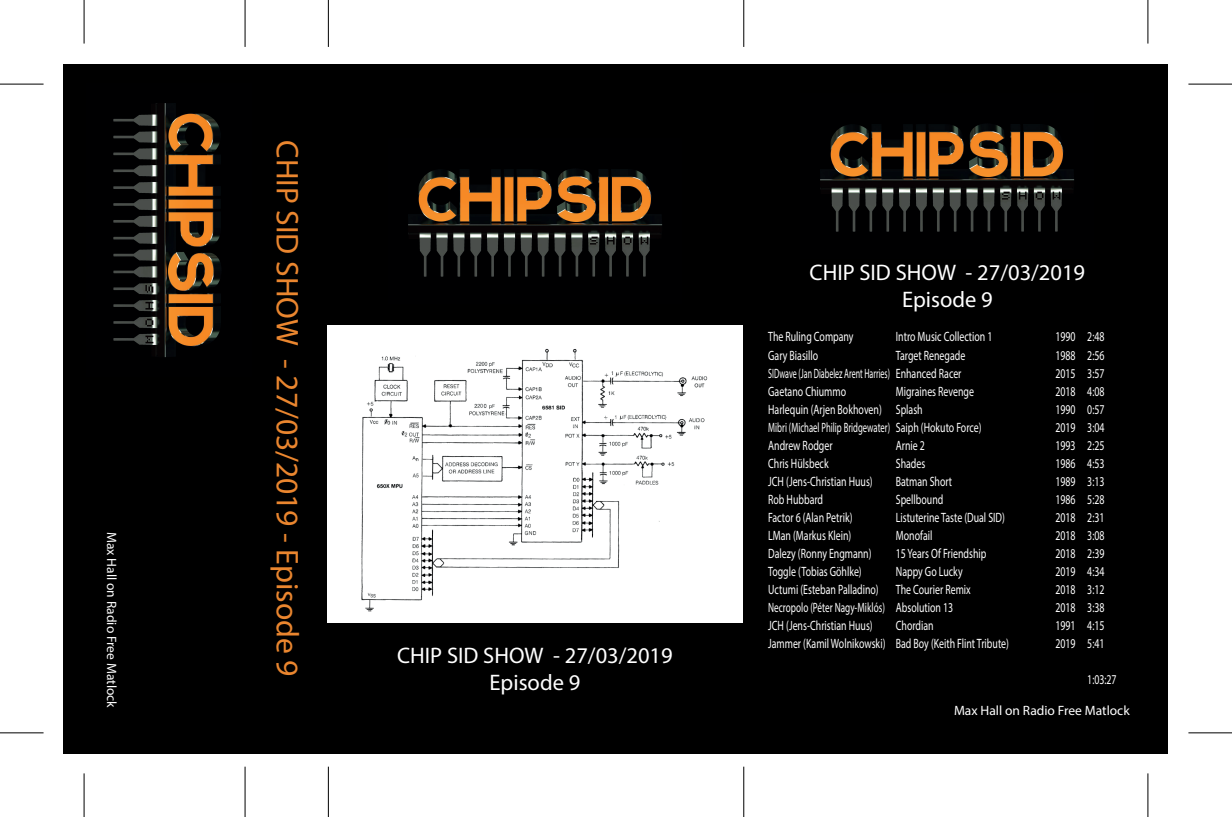
<style>
.page{position:relative;width:1232px;height:817px;background:#fff}
.page>*{position:absolute;margin:0;border:0;box-sizing:border-box;transform-origin:0 0}
.t1{font:31.5px "Myriad Pro";color:#ea862f}
.t2{font:22.5px/27px "Myriad Pro";color:#fff;text-align:center}
.t3{font:13.5px "Myriad Pro";color:#fff;scale:.73 1}
.t4{font:13.5px "Myriad Pro";color:#fff}
.t5{font:13.5px "Myriad Pro";color:#fff;scale:.64 1}
.t6{font:13.5px "Myriad Pro";color:#fff;scale:.59 1}
.t7{font:13.5px "Myriad Pro";color:#fff;scale:.68 1}
</style>
<div class="page">
<div style="left:64px;top:64px;width:1103px;height:688px;background:#000"></div>
<img style="left:113px;top:103px;width:108px;height:255px">
<img style="left:408px;top:169px;width:255px;height:108px">
<div style="left:327px;top:325px;width:415px;height:297px;background:#fff"></div>
<img style="left:361px;top:348px;width:347px;height:264px">
<img style="left:820px;top:124px;width:255px;height:108px">
<hr style="left:1147px;top:773px;width:1px;height:43px;background:#000">
<hr style="left:1188px;top:732px;width:43px;height:1px;background:#000">
<hr style="left:1188px;top:84px;width:43px;height:1px;background:#000">
<hr style="left:1147px;top:0;width:1px;height:44px;background:#000">
<hr style="left:84px;top:773px;width:1px;height:43px;background:#000">
<hr style="left:0;top:732px;width:44px;height:1px;background:#000">
<hr style="left:0;top:84px;width:44px;height:1px;background:#000">
<hr style="left:84px;top:0;width:1px;height:44px;background:#000">
<hr style="left:743px;top:766px;width:1px;height:50px;background:#000">
<hr style="left:743px;top:0;width:1px;height:47px;background:#000">
<hr style="left:328px;top:766px;width:1px;height:50px;background:#000">
<hr style="left:328px;top:0;width:1px;height:47px;background:#000">
<hr style="left:245px;top:766px;width:1px;height:50px;background:#000">
<hr style="left:245px;top:0;width:1px;height:47px;background:#000">
<p class="t4" style="left:120px;top:531px;width:177px;rotate:90deg">Max Hall on Radio Free Matlock</p>
<h1 class="t1" style="left:307px;top:140px;width:537px;rotate:90deg">CHIP SID SHOW - 27/03/2019 - Episode 9</h1>
<h2 class="t2" style="left:397px;top:641px;width:277px">CHIP SID SHOW - 27/03/2019<br>Episode 9</h2>
<h2 class="t2" style="left:809px;top:258px;width:277px">CHIP SID SHOW - 27/03/2019<br>Episode 9</h2>
<p class="t3" style="left:768px;top:328px;width:118px">The Ruling Company</p>
<p class="t3" style="left:895px;top:328px;width:134px">Intro Music Collection 1</p>
<p class="t3" style="left:1055px;top:328px;width:69px">1990 2:48</p>
<p class="t3" style="left:768px;top:346px;width:70px">Gary Biasillo</p>
<p class="t3" style="left:895px;top:346px;width:97px">Target Renegade</p>
<p class="t3" style="left:1055px;top:346px;width:69px">1988 2:56</p>
<p class="t6" style="left:768px;top:364px;width:329px">SIDwave (Jan Diabelez Arent Harries) Enhanced Racer</p>
<p class="t3" style="left:1055px;top:364px;width:69px">2015 3:57</p>
<p class="t3" style="left:768px;top:382px;width:108px">Gaetano Chiummo</p>
<p class="t3" style="left:895px;top:382px;width:109px">Migraines Revenge</p>
<p class="t3" style="left:1055px;top:382px;width:69px">2018 4:08</p>
<p class="t3" style="left:768px;top:400px;width:213px">Harlequin (Arjen Bokhoven) Splash</p>
<p class="t3" style="left:1055px;top:400px;width:69px">1990 0:57</p>
<p class="t5" style="left:768px;top:418px;width:335px">Mibri (Michael Philip Bridgewater) Saiph (Hokuto Force)</p>
<p class="t3" style="left:1055px;top:418px;width:69px">2019 3:04</p>
<p class="t3" style="left:768px;top:436px;width:90px">Andrew Rodger</p>
<p class="t3" style="left:895px;top:436px;width:41px">Arnie 2</p>
<p class="t3" style="left:1055px;top:436px;width:69px">1993 2:25</p>
<p class="t3" style="left:768px;top:454px;width:84px">Chris Hülsbeck</p>
<p class="t3" style="left:895px;top:454px;width:42px">Shades</p>
<p class="t3" style="left:1055px;top:454px;width:69px">1986 4:53</p>
<p class="t3" style="left:768px;top:472px;width:145px">JCH (Jens-Christian Huus)</p>
<p class="t3" style="left:895px;top:472px;width:79px">Batman Short</p>
<p class="t3" style="left:1055px;top:472px;width:69px">1989 3:13</p>
<p class="t3" style="left:768px;top:490px;width:77px">Rob Hubbard</p>
<p class="t3" style="left:895px;top:490px;width:67px">Spellbound</p>
<p class="t3" style="left:1055px;top:490px;width:69px">1986 5:28</p>
<p class="t3" style="left:768px;top:508px;width:117px">Factor 6 (Alan Petrik)</p>
<p class="t3" style="left:895px;top:508px;width:151px">Listuterine Taste (Dual SID)</p>
<p class="t3" style="left:1055px;top:508px;width:69px">2018 2:31</p>
<p class="t3" style="left:768px;top:526px;width:115px">LMan (Markus Klein)</p>
<p class="t3" style="left:895px;top:526px;width:52px">Monofail</p>
<p class="t3" style="left:1055px;top:526px;width:69px">2018 3:08</p>
<p class="t3" style="left:768px;top:544px;width:143px">Dalezy (Ronny Engmann)</p>
<p class="t3" style="left:895px;top:544px;width:125px">15 Years Of Friendship</p>
<p class="t3" style="left:1055px;top:544px;width:69px">2018 2:39</p>
<p class="t3" style="left:768px;top:562px;width:130px">Toggle (Tobias Göhlke)</p>
<p class="t3" style="left:895px;top:562px;width:93px">Nappy Go Lucky</p>
<p class="t3" style="left:1055px;top:562px;width:69px">2019 4:34</p>
<p class="t3" style="left:768px;top:580px;width:153px">Uctumi (Esteban Palladino)</p>
<p class="t3" style="left:895px;top:580px;width:104px">The Courier Remix</p>
<p class="t3" style="left:1055px;top:580px;width:69px">2018 3:12</p>
<p class="t7" style="left:768px;top:598px;width:273px">Necropolo (Péter Nagy-Miklós) Absolution 13</p>
<p class="t3" style="left:1055px;top:598px;width:69px">2018 3:38</p>
<p class="t3" style="left:768px;top:616px;width:145px">JCH (Jens-Christian Huus)</p>
<p class="t3" style="left:895px;top:616px;width:53px">Chordian</p>
<p class="t3" style="left:1055px;top:616px;width:69px">1991 4:15</p>
<p class="t3" style="left:768px;top:634px;width:331px">Jammer (Kamil Wolnikowski) Bad Boy (Keith Flint Tribute)</p>
<p class="t3" style="left:1055px;top:634px;width:69px">2019 5:41</p>
<p class="t3" style="left:1087px;top:670px;width:42px">1:03:27</p>
<p class="t4" style="left:953px;top:701px;width:177px">Max Hall on Radio Free Matlock</p>
</div>
